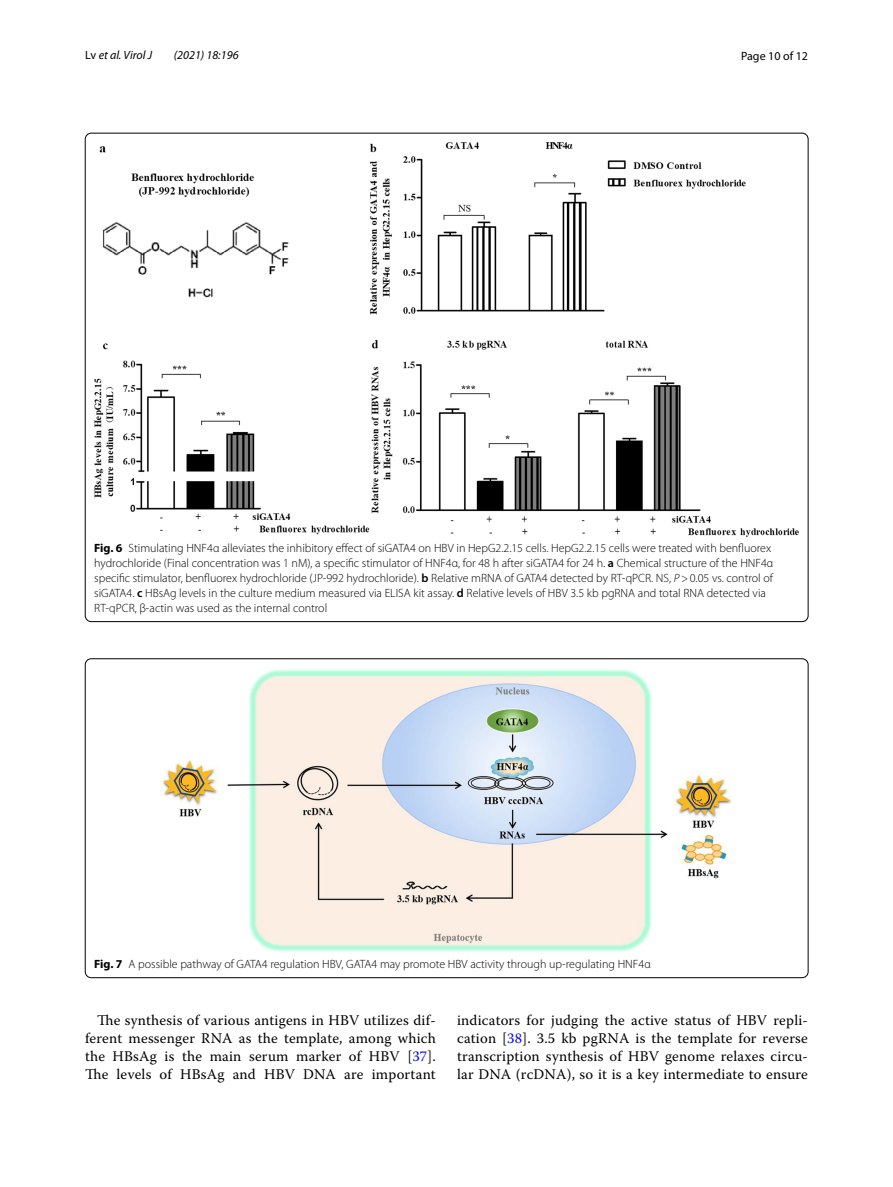
<style>
.page{position:relative;width:893px;height:1187px;background:#fff}
.page>*{position:absolute;margin:0;border:0;box-sizing:border-box;transform-origin:0 0}
.t1{font:14.7px/18px "Warnock Pro";letter-spacing:.015em;color:#000;text-align:justify}
.t2{font:300 12px/15px "Myriad Pro";color:#000}
.t3{font:italic 12px "Myriad Pro";color:#000}
.t4{font:12px "Myriad Pro";color:#000}
.s1{font-style:normal}
.s2{font-weight:700}
.s3{font-weight:600}
.s4{font-style:italic}
.s5{color:#00f}
</style>
<div class="page">
<img style="left:94px;top:142px;width:705px;height:394px">
<img style="left:162px;top:669px;width:570px;height:283px">
<p class="t3" style="left:85px;top:48px;width:69px"><span class="s1">Lv</span> et al. Virol J</p>
<p class="t3" style="left:174px;top:48px;width:66px">(2021) 18:196</p>
<p class="t4" style="left:741px;top:48px;width:68px">Page 10 of 12</p>
<p class="t2" style="left:94px;top:540px;width:681px"><span class="s2">Fig. 6</span> Stimulating HNF4α alleviates the inhibitory effect of siGATA4 on HBV in HepG2.2.15 cells. HepG2.2.15 cells were treated with benfluorex hydrochloride (Final concentration was 1 nM), a specific stimulator of HNF4α, for 48 h after siGATA4 for 24 h. <span class="s3">a</span> Chemical structure of the HNF4α specific stimulator, benfluorex hydrochloride (JP-992 hydrochloride). <span class="s3">b</span> Relative mRNA of GATA4 detected by RT-qPCR. NS, <span class="s4">P</span>&gt;0.05 vs. control of siGATA4. <span class="s3">c</span> HBsAg levels in the culture medium measured via ELISA kit assay. <span class="s3">d</span> Relative levels of HBV 3.5 kb pgRNA and total RNA detected via RT-qPCR, β-actin was used as the internal control</p>
<p class="t2" style="left:94px;top:957px;width:558px"><span class="s2">Fig. 7</span> A possible pathway of GATA4 regulation HBV, GATA4 may promote HBV activity through up-regulating HNF4α</p>
<p class="t1" style="left:85px;top:1010px;width:352px;text-indent:12px">The synthesis of various antigens in HBV utilizes dif&shy;ferent messenger RNA as the template, among which the HBsAg is the main serum marker of HBV [<span class="s5">37</span>].<br>The levels of HBsAg and HBV DNA are important</p>
<p class="t1" style="left:457px;top:1010px;width:352px">indicators for judging the active status of HBV repli&shy;cation [<span class="s5">38</span>]. 3.5 kb pgRNA is the template for reverse transcription synthesis of HBV genome relaxes circu&shy;lar DNA (rcDNA), so it is a key intermediate to ensure</p>
</div>
